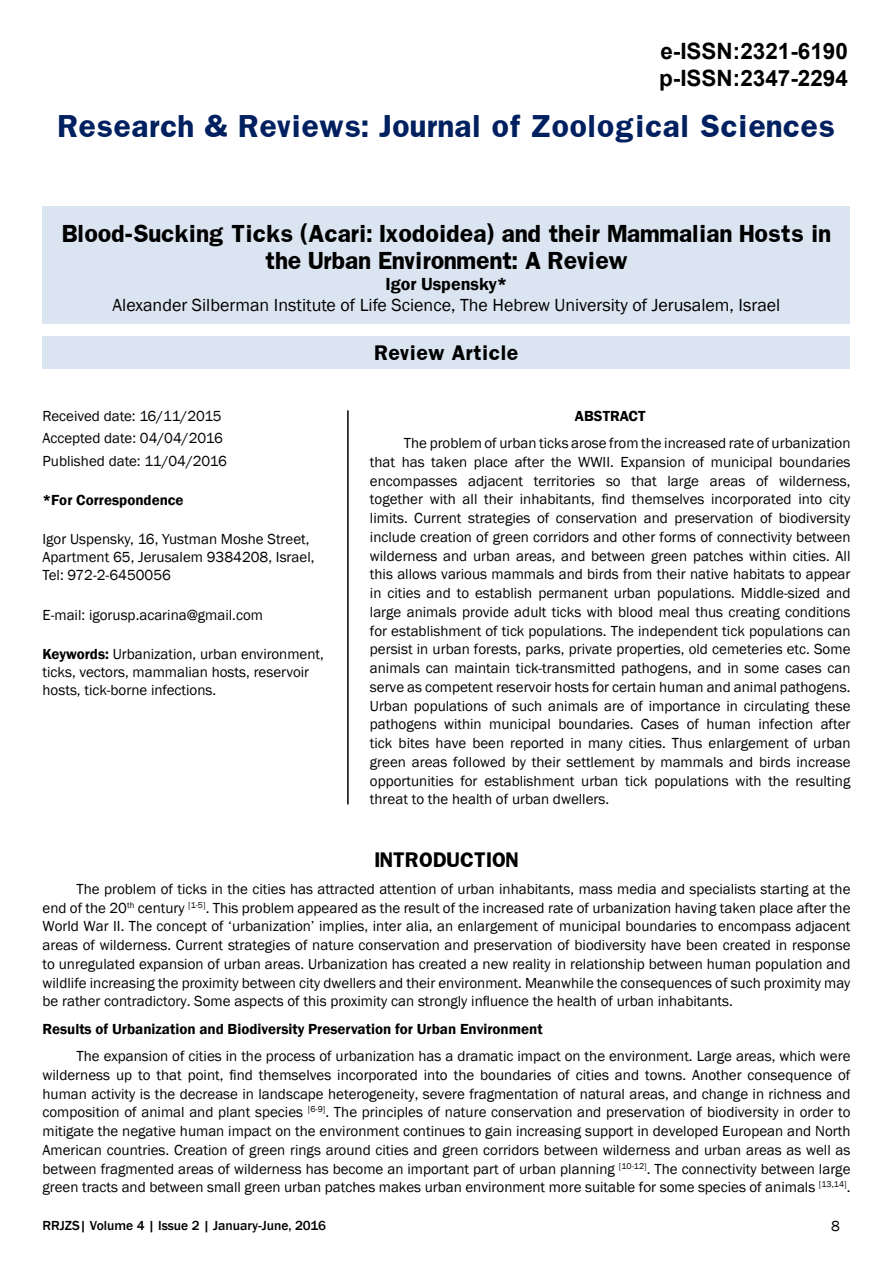
<style>
.page{position:relative;width:893px;height:1263px;background:#fff}
.page>*{position:absolute;margin:0;border:0;box-sizing:border-box;transform-origin:0 0}
.t1{font:700 27px "Franklin";color:#002060}
.t2{font:700 22.5px/27px "Arial";color:#000}
.t3{font:700 21px/27px "Franklin";letter-spacing:-.02em;color:#000;text-align:center}
.t4{font:18px "Franklin Gothic";color:#000}
.t5{font:700 18px "Franklin";color:#000}
.t6{font:600 18px "Franklin Gothic";color:#000}
.t7{font:15px/18.8px "Franklin Gothic";color:#000;text-align:justify}
.t8{font:600 15px "Franklin Gothic";color:#000}
.t9{font:500 13.5px "Franklin Gothic";color:#000}
.s1{font-weight:600}
</style>
<div class="page">
<div style="left:43px;top:206px;width:807px;height:118px;background:#dbe5f1"></div>
<div style="left:43px;top:336px;width:807px;height:33px;background:#dbe5f1"></div>
<hr style="left:347px;top:410px;width:2px;height:394px;background:#000">
<h2 class="t2" style="left:659px;top:38px;width:190px">e-ISSN:2321-6190 p-ISSN:2347-2294</h2>
<h1 class="t1" style="left:58px;top:108px;width:779px">Research &amp; Reviews: Journal of Zoological Sciences</h1>
<h3 class="t3" style="left:62px;top:220px;width:771px">Blood-Sucking Ticks (Acari: Ixodoidea) and their Mammalian Hosts in the Urban Environment: A Review</h3>
<p class="t6" style="left:386px;top:273px;width:123px">Igor Uspensky*</p>
<p class="t4" style="left:113px;top:294px;width:669px">Alexander Silberman Institute of Life Science, The Hebrew University of Jerusalem, Israel</p>
<p class="t5" style="left:374px;top:341px;width:146px">Review Article</p>
<p class="t7" style="left:43px;top:405px;width:186px;line-height:22.5px;text-align:left">Received date: 16/11/2015<br>Accepted date: 04/04/2016<br>Published date: 11/04/2016</p>
<p class="t8" style="left:43px;top:491px;width:143px">*For Correspondence</p>
<p class="t7" style="left:43px;top:531px;width:273px;line-height:18px;text-align:left">Igor Uspensky, 16, Yustman Moshe Street,<br>Apartment 65, Jerusalem 9384208, Israel,<br>Tel: 972-2-6450056</p>
<p class="t7" style="left:43px;top:606px;width:222px">E-mail: igorusp.acarina@gmail.com</p>
<p class="t7" style="left:43px;top:645px;width:283px;line-height:18px;text-align:left"><span class="s1">Keywords:</span> Urbanization, urban environment, ticks, vectors, mammalian hosts, reservoir hosts, tick-borne infections.</p>
<p class="t8" style="left:575px;top:407px;width:72px">ABSTRACT</p>
<p class="t7" style="left:370px;top:434px;width:482px;text-indent:34px">The problem of urban ticks arose from the increased rate of urbanization that has taken place after the WWII. Expansion of municipal boundaries encompasses adjacent territories so that large areas of wilderness, together with all their inhabitants, find themselves incorporated into city limits. Current strategies of conservation and preservation of biodiversity include creation of green corridors and other forms of connectivity between wilderness and urban areas, and between green patches within cities. All this allows various mammals and birds from their native habitats to appear in cities and to establish permanent urban populations. Middle-sized and large animals provide adult ticks with blood meal thus creating conditions for establishment of tick populations. The independent tick populations can persist in urban forests, parks, private properties, old cemeteries etc. Some animals can maintain tick-transmitted pathogens, and in some cases can serve as competent reservoir hosts for certain human and animal pathogens.<br>Urban populations of such animals are of importance in circulating these pathogens within municipal boundaries. Cases of human infection after tick bites have been reported in many cities. Thus enlargement of urban green areas followed by their settlement by mammals and birds increase opportunities for establishment urban tick populations with the resulting threat to the health of urban dwellers.</p>
<p class="t5" style="left:374px;top:847px;width:146px">INTRODUCTION</p>
<p class="t7" style="left:43px;top:880px;width:809px;text-indent:34px">The problem of ticks in the cities has attracted attention of urban inhabitants, mass media and specialists starting at the end of the 20<sup>th</sup> century <sup>[1-5]</sup>. This problem appeared as the result of the increased rate of urbanization having taken place after the World War II. The concept of ‘urbanization’ implies, inter alia, an enlargement of municipal boundaries to encompass adjacent areas of wilderness. Current strategies of nature conservation and preservation of biodiversity have been created in response to unregulated expansion of urban areas. Urbanization has created a new reality in relationship between human population and wildlife increasing the proximity between city dwellers and their environment. Meanwhile the consequences of such proximity may be rather contradictory. Some aspects of this proximity can strongly influence the health of urban inhabitants.</p>
<p class="t8" style="left:43px;top:1019px;width:502px">Results of Urbanization and Biodiversity Preservation for Urban Environment</p>
<p class="t7" style="left:43px;top:1047px;width:809px;text-indent:34px">The expansion of cities in the process of urbanization has a dramatic impact on the environment. Large areas, which were wilderness up to that point, find themselves incorporated into the boundaries of cities and towns. Another consequence of human activity is the decrease in landscape heterogeneity, severe fragmentation of natural areas, and change in richness and composition of animal and plant species <sup>[6-9]</sup>. The principles of nature conservation and preservation of biodiversity in order to mitigate the negative human impact on the environment continues to gain increasing support in developed European and North American countries. Creation of green rings around cities and green corridors between wilderness and urban areas as well as between fragmented areas of wilderness has become an important part of urban planning <sup>[10-12]</sup>. The connectivity between large green tracts and between small green urban patches makes urban environment more suitable for some species of animals <sup>[13,14]</sup>.</p>
<p class="t9" style="left:43px;top:1217px;width:285px">RRJZS| Volume 4 | Issue 2 | January-June, 2016</p>
<p class="t7" style="left:831px;top:1217px;width:10px">8</p>
</div>
